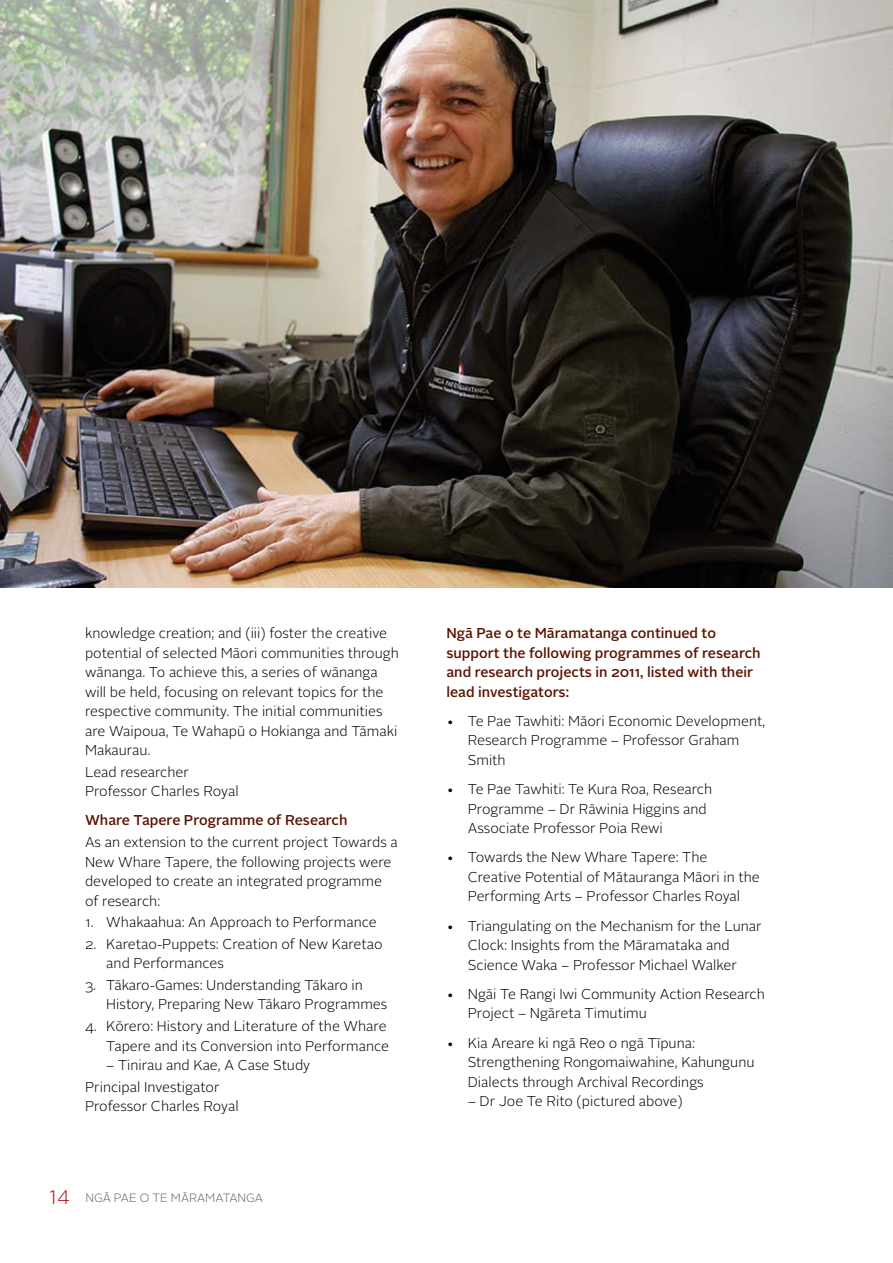
<style>
.page{position:relative;width:893px;height:1263px;background:#fff}
.page>*{position:absolute;margin:0;border:0;box-sizing:border-box;transform-origin:0 0}
.t1{font:300 14.25px/19.5px "Alright Sans";color:#000}
.t2{font:500 14.25px/19.5px "Alright Sans";color:#5b1400}
.t3{font:300 12px "Alright Sans";color:#636466}
.s1{font-size:19.5px;color:#b5121b}
</style>
<div class="page">
<img style="left:0;top:0;width:893px;height:588px">
<p class="t1" style="left:85px;top:624px;width:315px">knowledge creation; and (iii) foster the creative potential of selected Māori communities through wānanga. To achieve this, a series of wānanga will be held, focusing on relevant topics for the respective community. The initial communities are Waipoua, Te Wahapū o Hokianga and Tāmaki Makaurau.</p>
<p class="t1" style="left:85px;top:762px;width:155px">Lead researcher<br>Professor Charles Royal</p>
<p class="t2" style="left:85px;top:811px;width:264px">Whare Tapere Programme of Research</p>
<p class="t1" style="left:85px;top:833px;width:314px">As an extension to the current project Towards a New Whare Tapere, the following projects were developed to create an integrated programme of research:</p>
<p class="t1" style="left:85px;top:913px;width:293px">1. Whakaahua: An Approach to Performance</p>
<p class="t1" style="left:106px;top:934px;width:278px;text-indent:-21px">2. Karetao-Puppets: Creation of n ew Karetao and Performances</p>
<p class="t1" style="left:106px;top:975px;width:283px;text-indent:-21px">3. Tākaro-Games: Understanding Tākaro in<br>h istory, preparing n ew Tākaro programmes</p>
<p class="t1" style="left:85px;top:1017px;width:306px;text-align:right">4. Kōrero: History and Literature of the Whare<br>Tapere and its conversion into performance</p>
<p class="t1" style="left:85px;top:1054px;width:227px;line-height:21.6px;text-indent:21px">– Tinirau and Kae, A Case Study<br>Principal Investigator</p>
<p class="t1" style="left:85px;top:1097px;width:155px">Professor Charles Royal</p>
<p class="t3" style="left:49px;top:1190px;width:150px"><span class="s1">14</span> Ngā Pae o te māramatan</p>
<p class="t3" style="left:246px;top:1190px;width:16px">ga</p>
<p class="t2" style="left:446px;top:623px;width:316px">Ngā Pae o te Māramatanga continued to support the following programmes of research and research projects in 2011, listed with their lead investigators:</p>
<p class="t1" style="left:468px;top:711px;width:299px;text-indent:-21px">• Te Pae Tawhiti: Māori Economic Development,<br>Research Programme – Professor Graham<br>Smith</p>
<p class="t1" style="left:468px;top:779px;width:246px;text-indent:-21px">• Te Pae Tawhiti: Te Kura Roa, Research<br>Programme – Dr Rāwinia Higgins and<br>Associate Professor Poia Rewi</p>
<p class="t1" style="left:468px;top:848px;width:293px;text-indent:-21px">• Towards the New Whare Tapere: The<br>Creative Potential of Mātauranga Māori in the<br>Performing Arts – Professor Charles Royal</p>
<p class="t1" style="left:468px;top:916px;width:295px;text-indent:-21px">• Triangulating on the Mechanism for the Lunar<br>Clock: Insights from the Māramataka and<br>Science Waka – Professor Michael Walker</p>
<p class="t1" style="left:468px;top:984px;width:298px;text-indent:-21px">• Ngāi te rangi Iwi Community Action Research<br>Project – Ngāreta Timutimu</p>
<p class="t1" style="left:468px;top:1033px;width:288px;text-indent:-21px">• Kia Areare ki ngā Reo o ngā Tīpuna:<br>Strengthening Rongomaiwahine, Kahungunu<br>Dialects through Archival Recordings</p>
<p class="t1" style="left:468px;top:1091px;width:217px">– Dr Joe Te Rito (pictured above)</p>
</div>
